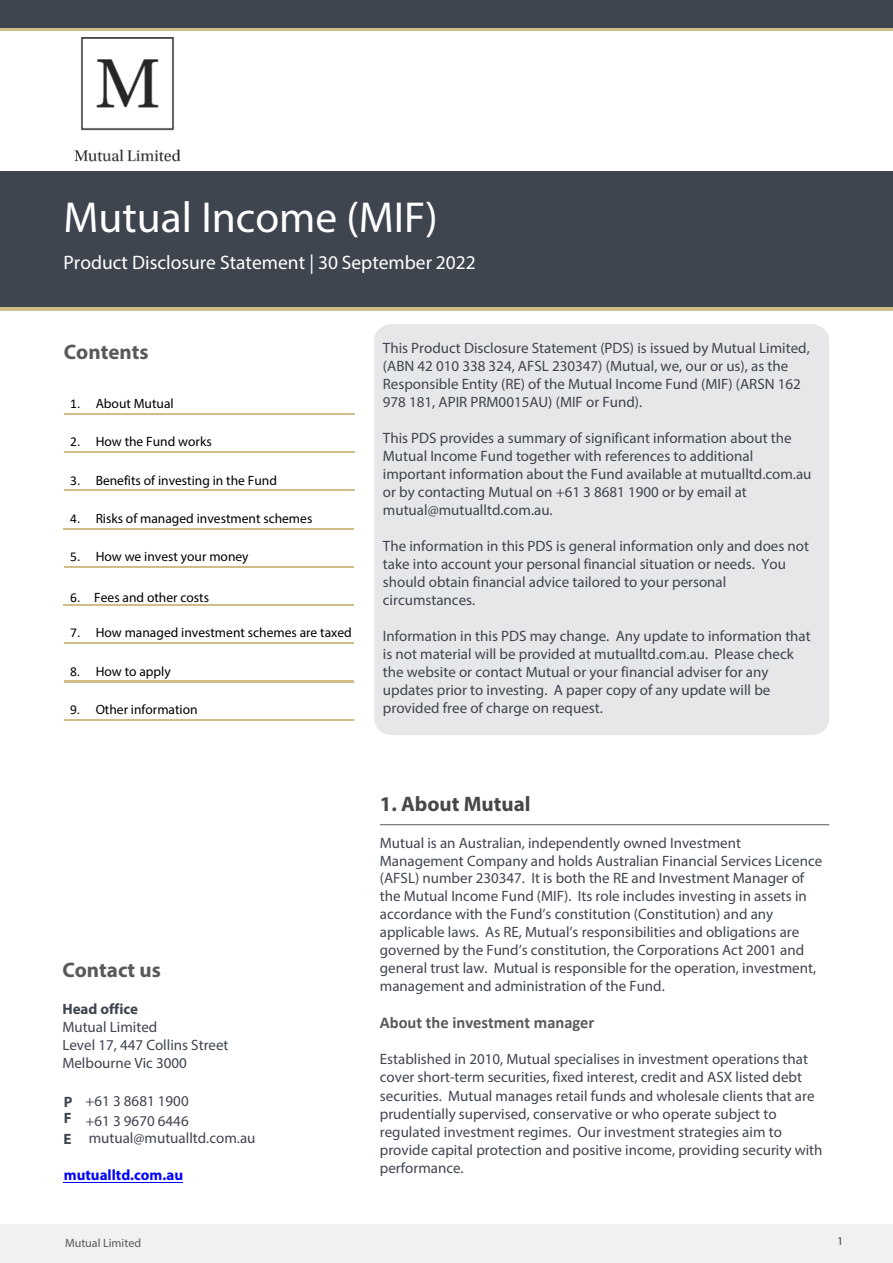
<style>
.page{position:relative;width:893px;height:1263px;background:#fff}
.page>*{position:absolute;margin:0;border:0;box-sizing:border-box;transform-origin:0 0}
.t1{font:43.5px "Myriad Pro";color:#fff}
.t2{font:700 21px "Myriad Pro";color:#58595b}
.t3{font:700 21px "Myriad Pro";color:#464749}
.t4{font:19.5px "Myriad Pro";color:#fff}
.t5{font:700 16.5px "Calibri";color:#58595b}
.t6{font:15px/18px "Myriad Pro";color:#3f454f}
.t7{font:700 15px "Myriad Pro";color:#0001fe}
.t8{font:700 15px "Myriad Pro";color:#3f454f}
.t9{font:13.5px "Myriad Pro";color:#000}
.t10{font:12px "Myriad Pro";color:#58595b}
.t11{font:12px "Myriad Pro";color:#514649}
.s1{font-family:"Calibri"}
.s2{font-style:italic}
</style>
<div class="page">
<div style="left:0;top:281px;width:893px;height:29px;background:linear-gradient(to right,#cfbe8a,#cfbe8a)"></div>
<div style="left:0;top:171px;width:893px;height:135px;background:#3f454f"></div>
<div style="left:0;top:1224px;width:893px;height:39px;background:#f1f1f2"></div>
<div style="left:0;top:1px;width:893px;height:29px;background:linear-gradient(to right,#3f454f,#3f454f)"></div>
<hr style="left:65px;top:452px;width:289px;height:1px;background:#c6a223">
<hr style="left:65px;top:605px;width:289px;height:1px;background:#c6a223">
<hr style="left:64px;top:1182px;width:119px;height:1px;background:#0001fe">
<hr style="left:380px;top:824px;width:449px;height:1px;background:#58595b">
<div style="left:374px;top:324px;width:455px;height:411px;background:#e6e7e8;border-radius:17px"></div>
<img style="left:74px;top:37px;width:107px;height:125px">
<div style="left:0;top:0;width:893px;height:27px;background:#3f454f"></div>
<h1 class="t1" style="left:64px;top:190px;width:376px">Mutual Income (MIF)</h1>
<h3 class="t4" style="left:64px;top:250px;width:414px">Product Disclosure Statement | 30 September 2022</h3>
<h2 class="t2" style="left:64px;top:338px;width:86px">Contents</h2>
<p class="t9" style="left:70px;top:395px;width:105px"><span class="s1">1.</span> About Mutual</p>
<p class="t9" style="left:70px;top:433px;width:143px"><span class="s1">2.</span> How the Fund works</p>
<p class="t9" style="left:70px;top:472px;width:208px"><span class="s1">3.</span> Benefits of investing in the Fund</p>
<p class="t9" style="left:70px;top:510px;width:244px"><span class="s1">4.</span> Risks of managed investment schemes</p>
<p class="t9" style="left:70px;top:548px;width:180px"><span class="s1">5.</span> How we invest your money</p>
<p class="t9" style="left:70px;top:589px;width:140px"><span class="s1">6.</span> Fees and other costs</p>
<p class="t9" style="left:70px;top:624px;width:283px"><span class="s1">7.</span> How managed investment schemes are taxed</p>
<p class="t9" style="left:70px;top:663px;width:102px"><span class="s1">8.</span> How to apply</p>
<p class="t9" style="left:70px;top:701px;width:129px"><span class="s1">9.</span> Other information</p>
<p class="t6" style="left:383px;top:339px;width:428px">This Product Disclosure Statement (PDS) is issued by Mutual Limited, (ABN 42 010 338 324, AFSL 230347) (Mutual, we, our or us), as the Responsible Entity (RE) of the Mutual Income Fund (MIF) (ARSN 162<br>978 181, APIR PRM0015AU) (MIF or Fund).</p>
<p class="t6" style="left:383px;top:429px;width:430px">This PDS provides a summary of significant information about the Mutual Income Fund together with references to additional important information about the Fund available at mutualltd.com.au or by contacting Mutual on +61 3 8681 1900 or by email at mutual@mutualltd.com.au.</p>
<p class="t6" style="left:383px;top:537px;width:428px">The information in this PDS is general information only and does not take into account your personal financial situation or needs. You should obtain financial advice tailored to your personal circumstances.</p>
<p class="t6" style="left:383px;top:627px;width:429px">Information in this PDS may change. Any update to information that is not material will be provided at mutualltd.com.au. Please check the website or contact Mutual or your financial adviser for any updates prior to investing. A paper copy of any update will be provided free of charge on request.</p>
<h2 class="t2" style="left:62px;top:956px;width:100px">Contact us</h2>
<p class="t8" style="left:62px;top:999px;width:77px">Head office</p>
<p class="t6" style="left:62px;top:1017px;width:168px">Mutual Limited<br>Level 17, 447 Collins Street<br>Melbourne Vic 3000</p>
<p class="t6" style="left:86px;top:1091px;width:105px;line-height:19.5px">+61 3 8681 1900 <span class="s2">+</span>61 3 9670 6446</p>
<p class="t6" style="left:89px;top:1129px;width:168px">mutual@mutualltd.com.au</p>
<p class="t7" style="left:64px;top:1165px;width:121px">mutualltd.com.au</p>
<p class="t8" style="left:63px;top:1129px;width:10px">E</p>
<h2 class="t3" style="left:380px;top:790px;width:152px">1. About Mutual</h2>
<p class="t6" style="left:380px;top:833px;width:444px">Mutual is an Australian, independently owned Investment Management Company and holds Australian Financial Services Licence (AFSL) number 230347. It is both the RE and Investment Manager of the Mutual Income Fund (MIF). Its role includes investing in assets in accordance with the Fund’s constitution (Constitution) and any applicable laws. As RE, Mutual’s responsibilities and obligations are governed by the Fund’s constitution, the Corporations Act 2001 and general trust law. Mutual is responsible for the operation, investment, management and administration of the Fund.</p>
<p class="t5" style="left:380px;top:1011px;width:216px">About the investment manager</p>
<p class="t6" style="left:380px;top:1050px;width:444px">Established in 2010, Mutual specialises in investment operations that cover short-term securities, fixed interest, credit and ASX listed debt securities. Mutual manages retail funds and wholesale clients that are prudentially supervised, conservative or who operate subject to regulated investment regimes. Our investment strategies aim to provide capital protection and positive income, providing security with performance.</p>
<p class="t10" style="left:65px;top:1235px;width:78px">Mutual Limited</p>
<p class="t11" style="left:837px;top:1233px;width:8px">1</p>
</div>
